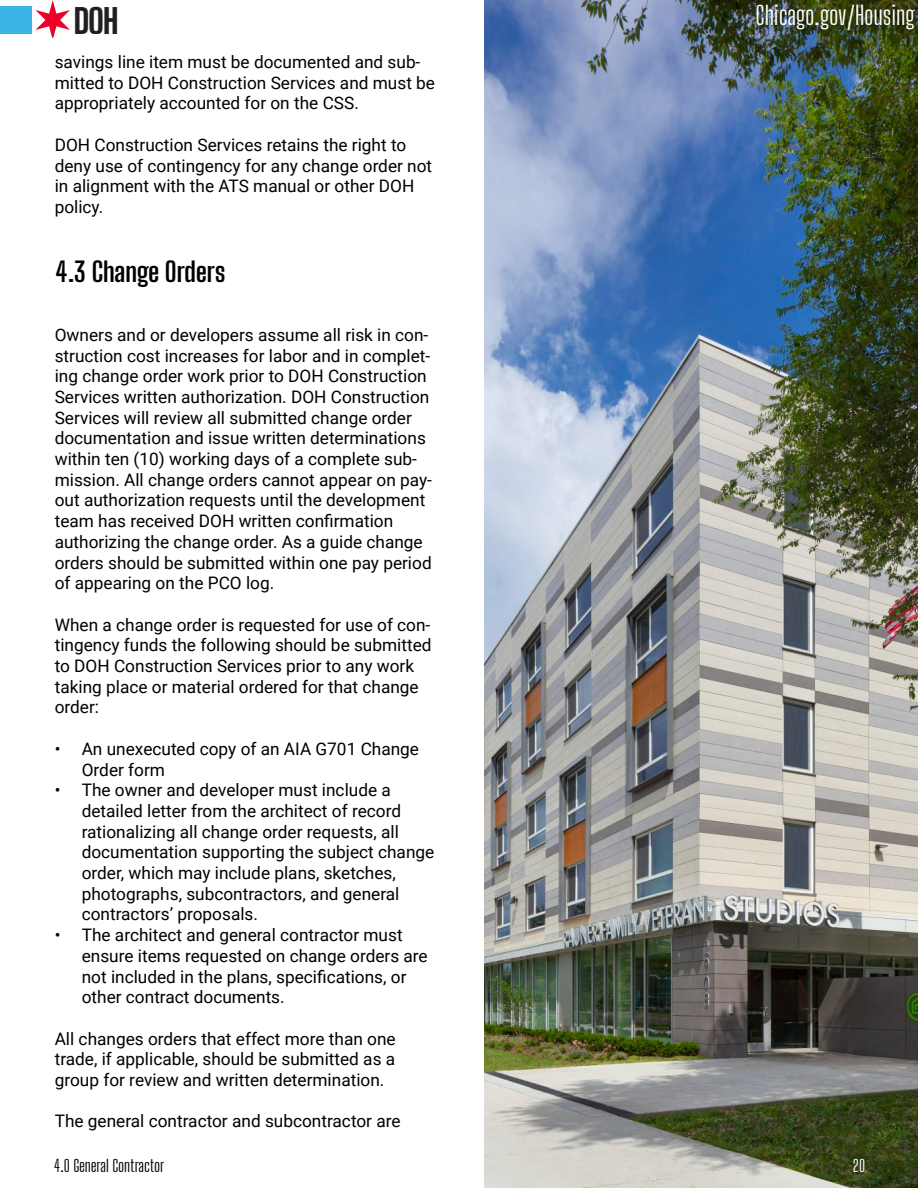
<style>
.page{position:relative;width:918px;height:1188px;background:#fff}
.page>*{position:absolute;margin:0;border:0;box-sizing:border-box;transform-origin:0 0}
.t1{font:800 33.9px "Big Shoulders Display";color:#231f20}
.t2{font:700 27px "Big Shoulders Display";letter-spacing:-.01em;color:#000}
.t3{font:25.5px "Big Shoulders Display";letter-spacing:-.005em;color:#fff}
.t4{font:17.25px/20.7px "Roboto";color:#000}
.t5{font:16.5px "Big Shoulders Display";letter-spacing:-.005em;color:#000}
.t6{font:16.5px "Big Shoulders Display";color:#fff}
</style>
<div class="page">
<img style="left:484px;top:0;width:434px;height:1188px">
<svg style="left:35px;top:0;width:35px;height:38px"></svg>
<div style="left:0;top:6px;width:32px;height:28px;background:#3cb4e5"></div>
<h1 class="t1" style="left:73px;top:-3px;width:47px">DOH</h1>
<p class="t4" style="left:55px;top:51px;width:382px">savings line item must be documented and sub&shy;mitted to DOH Construction Services and must be appropriately accounted for on the CSS.</p>
<p class="t4" style="left:55px;top:134px;width:379px">DOH Construction Services retains the right to deny use of contingency for any change order not in alignment with the ATS manual or other DOH policy.</p>
<h2 class="t2" style="left:56px;top:253px;width:172px">4.3 Change Orders</h2>
<p class="t4" style="left:55px;top:324px;width:379px">Owners and or developers assume all risk in con&shy;struction cost increases for labor and in complet&shy;ing change order work prior to DOH Construction Services written authorization. DOH Construction Services will review all submitted change order documentation and issue written determinations within ten (10) working days of a complete sub&shy;mission. All change orders cannot appear on pay&shy;out authorization requests until the development team has received DOH written confirmation authorizing the change order. As a guide change orders should be submitted within one pay period of appearing on the PCO log.</p>
<p class="t4" style="left:55px;top:614px;width:378px">When a change order is requested for use of con&shy;tingency funds the following should be submitted to DOH Construction Services prior to any work taking place or material ordered for that change order:</p>
<p class="t4" style="left:82px;top:738px;width:339px;text-indent:-27px">• An unexecuted copy of an AIA G701 Change<br>Order form</p>
<p class="t4" style="left:82px;top:779px;width:354px;text-indent:-27px">• The owner and developer must include a detailed letter from the architect of record rationalizing all change order requests, all documentation supporting the subject change order, which may include plans, sketches, photographs, subcontractors, and general contractors’ proposals.</p>
<p class="t4" style="left:82px;top:924px;width:348px;text-indent:-27px">• The architect and general contractor must ensure items requested on change orders are not included in the plans, specifications, or other contract documents.</p>
<p class="t4" style="left:55px;top:1028px;width:342px;text-align:justify">All changes orders that effect more than one trade, if applicable, should be submitted as a group for review and written determination.</p>
<p class="t4" style="left:55px;top:1110px;width:347px">The general contractor and subcontractor are</p>
<p class="t5" style="left:54px;top:1155px;width:112px">4.0 General Contractor</p>
<h3 class="t3" style="left:756px;top:-1px;width:161px">Chicago.gov/Housing</h3>
<p class="t6" style="left:853px;top:1155px;width:14px">20</p>
</div>
